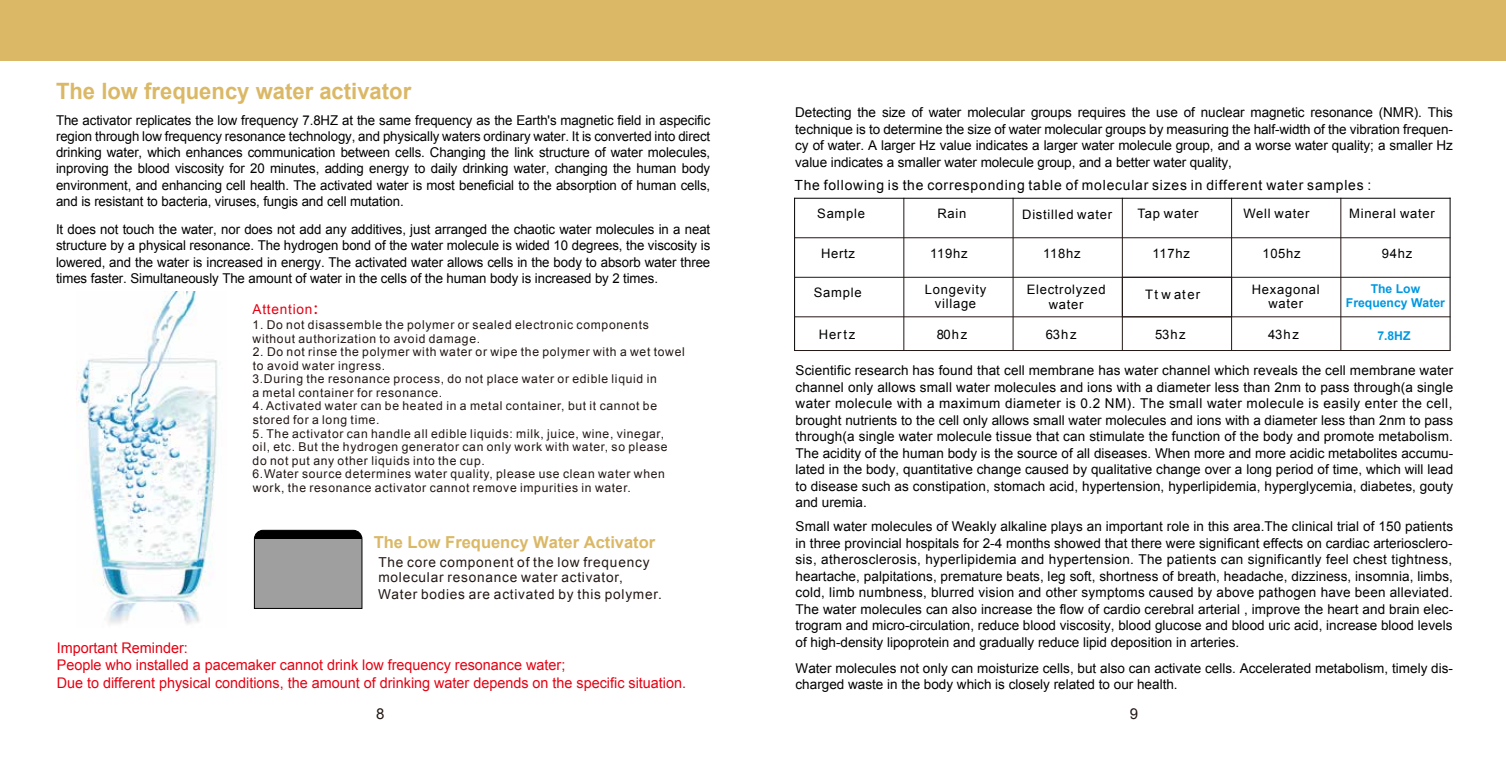
<style>
.page{position:relative;width:1506px;height:762px;background:#fff}
.page>*{position:absolute;margin:0;border:0;box-sizing:border-box;transform-origin:0 0}
.t1{font:700 22.5px "Arial";color:#dab866}
.t2{font:700 16.5px "Arial";color:#dab866}
.t3{font:15px "Arial";color:#221815}
.t4{font:14.7px/17.7px "Arial";color:#e60012}
.t5{font:13.95px "Arial";letter-spacing:.055em;color:#000}
.t6{font:13.65px/15.3px "Arial";letter-spacing:.055em;color:#221815}
.t7{font:13.65px "Arial";letter-spacing:.055em;color:#e60012}
.t8{font:13.5px/16.5px "Arial";color:#000;text-align:justify}
.t9{font:13.05px/14.5px "Arial";letter-spacing:.055em;color:#000;text-align:center}
.t10{font:12.15px/13.5px "Arial";letter-spacing:.055em;color:#221815}
.t11{font:700 12.15px/14.7px "Arial";color:#0098e1;text-align:center}
.s1{font-family:"Microsoft Ya Hei Regular G Bpc EUC H"}
</style>
<div class="page">
<div style="left:0;top:0;width:1505px;height:60px;background:#dab866"></div>
<img style="left:76px;top:291px;width:142px;height:333px">
<svg style="left:253px;top:529px;width:110px;height:80px"></svg>
<hr style="left:794px;top:198px;width:1px;height:152px;background:#000">
<hr style="left:903px;top:198px;width:1px;height:152px;background:#221815">
<hr style="left:1012px;top:198px;width:1px;height:152px;background:#221815">
<hr style="left:1121px;top:198px;width:1px;height:152px;background:#221815">
<hr style="left:1231px;top:198px;width:1px;height:152px;background:#221815">
<hr style="left:1340px;top:198px;width:1px;height:152px;background:#221815">
<hr style="left:1449px;top:197px;width:1px;height:153px;background:#000">
<hr style="left:794px;top:350px;width:656px;height:1px;background:#221815">
<hr style="left:794px;top:316px;width:656px;height:1px;background:#221815">
<hr style="left:794px;top:277px;width:656px;height:1px;background:#221815">
<hr style="left:794px;top:237px;width:656px;height:1px;background:#221815">
<hr style="left:794px;top:198px;width:656px;height:1px;background:#000">
<h1 class="t1" style="left:56px;top:76px;width:357px">The low frequency water activator</h1>
<p class="t8" style="left:56px;top:112px;width:655px">The activator replicates the low frequency 7.8HZ at the same frequency as the Earth's magnetic field in aspecific region through low frequency resonance technology, and physically waters ordinary water. It is converted into direct drinking water, which enhances communication between cells. Changing the link structure of water molecules, inproving the blood viscosity for 20 minutes, adding energy to daily drinking water, changing the human body environment, and enhancing cell health. The activated water is most beneficial to the absorption of human cells, and is resistant to bacteria, viruses, fungis and cell mutation.</p>
<p class="t8" style="left:56px;top:221px;width:655px">It does not touch the water, nor does not add any additives, just arranged the chaotic water molecules in a neat structure by a physical resonance. The hydrogen bond of the water molecule is wided 10 degrees, the viscosity is lowered, and the water is increased in energy. The activated water allows cells in the body to absorb water three times faster. Simultaneously The amount of water in the cells of the human body is increased by 2 times.</p>
<p class="t7" style="left:252px;top:300px;width:75px">Attention<span class="s1">：</span></p>
<p class="t10" style="left:252px;top:318px;width:398px">1. Do not disassemble the polymer or sealed electronic components without authorization to avoid damage.</p>
<p class="t10" style="left:253px;top:345px;width:433px">2. Do not rinse the polymer with water or wipe the polymer with a wet towel to avoid water ingress.</p>
<p class="t10" style="left:252px;top:372px;width:406px">3.During the resonance process, do not place water or edible liquid in a metal container for resonance.</p>
<p class="t10" style="left:252px;top:426px;width:416px">5. The activator can handle all edible liquids: milk, juice, wine, vinegar, oil, etc. But the hydrogen generator can only work with water, so please do not put any other liquids into the cup.</p>
<p class="t10" style="left:253px;top:399px;width:406px">4. Activated water can be heated in a metal container, but it cannot be stored for a long time.</p>
<p class="t10" style="left:252px;top:467px;width:414px">6.Water source determines water quality, please use clean water when</p>
<p class="t10" style="left:253px;top:480px;width:379px">work, the resonance activator cannot remove impurities in water.</p>
<p class="t2" style="left:374px;top:531px;width:283px">The Low Frequency Water Activator</p>
<p class="t6" style="left:378px;top:554px;width:273px">The core component of the low frequency molecular resonance water activator,</p>
<p class="t6" style="left:378px;top:586px;width:285px">Water bodies are activated by this polymer.</p>
<p class="t4" style="left:57px;top:638px;width:631px">Important Reminder:<br>People who installed a pacemaker cannot drink low frequency resonance water;<br>Due to different physical conditions, the amount of drinking water depends on the specific situation.</p>
<p class="t8" style="left:795px;top:104px;width:659px">Detecting the size of water molecular groups requires the use of nuclear magnetic resonance (NMR). This technique is to determine the size of water molecular groups by measuring the half-width of the vibration frequen&shy;cy of water. A larger Hz value indicates a larger water molecule group, and a worse water quality; a smaller Hz value indicates a smaller water molecule group, and a better water quality,</p>
<p class="t5" style="left:794px;top:176px;width:578px">The following is the corresponding table of molecular sizes in different water samples :</p>
<p class="t9" style="left:817px;top:206px;width:49px">Sample</p>
<p class="t9" style="left:937px;top:206px;width:30px">Rain</p>
<p class="t9" style="left:1137px;top:206px;width:63px">Tap water</p>
<p class="t9" style="left:1243px;top:206px;width:67px">Well water</p>
<p class="t9" style="left:1348px;top:206px;width:87px">Mineral water</p>
<p class="t9" style="left:821px;top:246px;width:35px">Hertz</p>
<p class="t9" style="left:930px;top:246px;width:39px">119hz</p>
<p class="t9" style="left:1043px;top:246px;width:39px">118hz</p>
<p class="t9" style="left:1152px;top:246px;width:39px">117hz</p>
<p class="t9" style="left:1262px;top:246px;width:40px">105hz</p>
<p class="t9" style="left:1381px;top:246px;width:32px">94hz</p>
<p class="t9" style="left:813px;top:285px;width:49px">Sample</p>
<p class="t9" style="left:1145px;top:287px;width:56px">Tt w ater</p>
<p class="t9" style="left:818px;top:327px;width:38px">Hertz</p>
<p class="t9" style="left:936px;top:327px;width:32px">80hz</p>
<p class="t9" style="left:1045px;top:327px;width:32px">63hz</p>
<p class="t9" style="left:1155px;top:327px;width:32px">53hz</p>
<p class="t9" style="left:1267px;top:327px;width:32px">43hz</p>
<p class="t11" style="left:1377px;top:329px;width:35px">7.8HZ</p>
<p class="t9" style="left:1022px;top:207px;width:91px">Distilled water</p>
<p class="t9" style="left:1026px;top:282px;width:80px">Electrolyzed water</p>
<p class="t9" style="left:1251px;top:282px;width:70px">Hexagonal water</p>
<p class="t11" style="left:1345px;top:281px;width:100px">The Low<br>Frequency Water</p>
<p class="t9" style="left:924px;top:282px;width:63px">Longevity village</p>
<p class="t8" style="left:795px;top:362px;width:659px">Scientific research has found that cell membrane has water channel which reveals the cell membrane water channel only allows small water molecules and ions with a diameter less than 2nm to pass through(a single water molecule with a maximum diameter is 0.2 NM). The small water molecule is easily enter the cell, brought nutrients to the cell only allows small water molecules and ions with a diameter less than 2nm to pass through(a single water molecule tissue that can stimulate the function of the body and promote metabolism.<br>The acidity of the human body is the source of all diseases. When more and more acidic metabolites accumu&shy;lated in the body, quantitative change caused by qualitative change over a long period of time, which will lead to disease such as constipation, stomach acid, hypertension, hyperlipidemia, hyperglycemia, diabetes, gouty and uremia.</p>
<p class="t8" style="left:795px;top:518px;width:659px">Small water molecules of Weakly alkaline plays an important role in this area.The clinical trial of 150 patients in three provincial hospitals for 2-4 months showed that there were significant effects on cardiac arteriosclero&shy;sis, atherosclerosis, hyperlipidemia and hypertension. The patients can significantly feel chest tightness, heartache, palpitations, premature beats, leg soft, shortness of breath, headache, dizziness, insomnia, limbs, cold, limb numbness, blurred vision and other symptoms caused by above pathogen have been alleviated.<br>The water molecules can also increase the flow of cardio cerebral arterial , improve the heart and brain elec&shy;trogram and micro-circulation, reduce blood viscosity, blood glucose and blood uric acid, increase blood levels of high-density lipoprotein and gradually reduce lipid deposition in arteries.</p>
<p class="t8" style="left:795px;top:659px;width:659px">Water molecules not only can moisturize cells, but also can activate cells. Accelerated metabolism, timely dis&shy;charged waste in the body which is closely related to our health.</p>
<p class="t3" style="left:376px;top:703px;width:10px">8</p>
<p class="t3" style="left:1129px;top:703px;width:10px">9</p>
</div>
